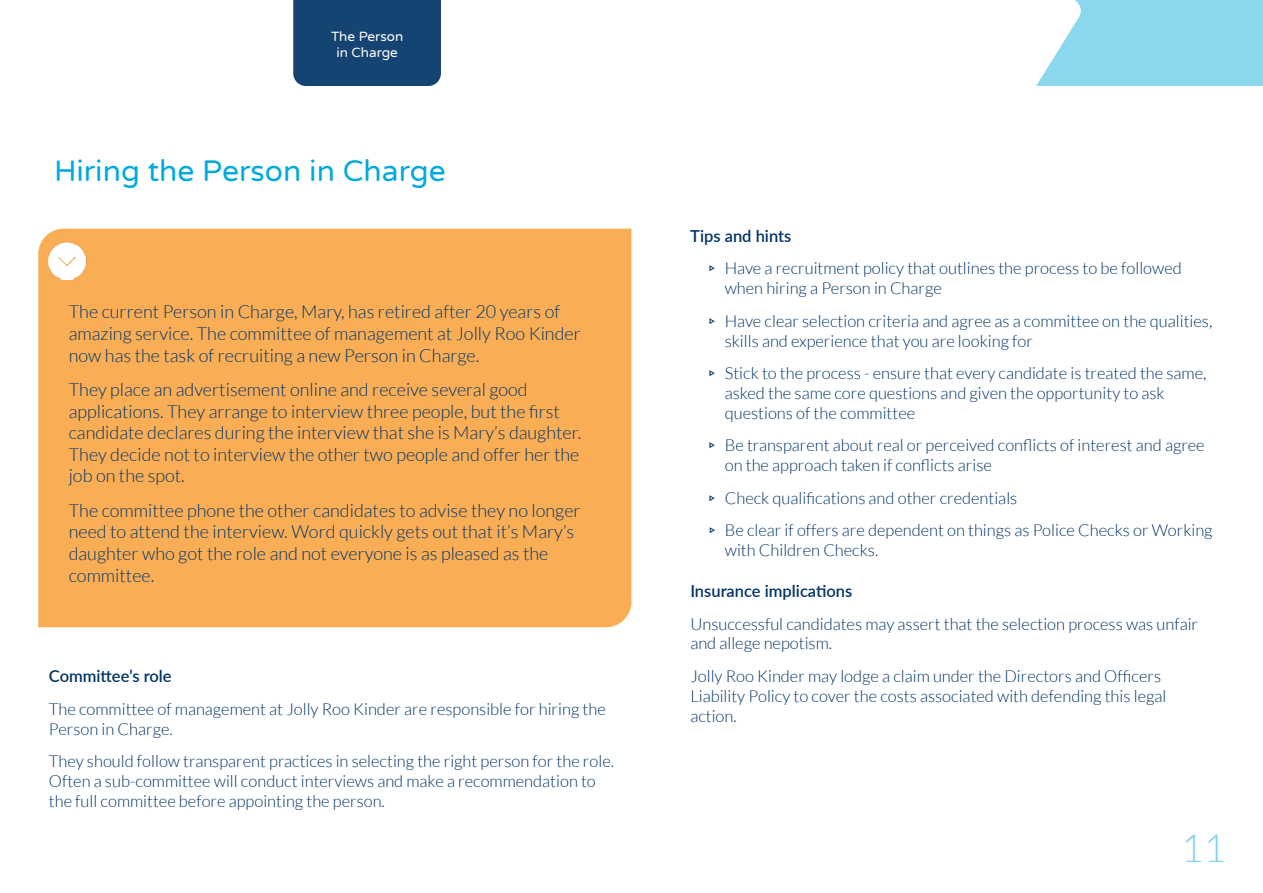
<style>
.page{position:relative;width:1263px;height:893px;background:#fff}
.page>*{position:absolute;margin:0;border:0;box-sizing:border-box;transform-origin:0 0}
.t1{font:300 39px "Lato";color:#80d4ed}
.t2{font:30px "Varela Round";color:#00aadc}
.t3{font:300 18px/21.6px "Lato";color:#036}
.t4{font:300 16.5px/19.8px "Lato";color:#036}
.t5{font:600 16.5px "Lato";color:#036}
.t6{font:13.5px/16.2px "Varela Round";color:#fff;text-align:center}
.s1{font-weight:600}
</style>
<div class="page">
<svg style="left:1036px;top:0;width:227px;height:86px;background:#97dbef"></svg>
<div style="left:293px;top:0;width:148px;height:86px;background:#154372"></div>
<div style="left:38px;top:229px;width:593px;height:398px;background:#f9ae56"></div>
<img style="left:49px;top:243px;width:37px;height:37px">
<p class="t6" style="left:331px;top:28px;width:74px">The Person in Charge</p>
<h2 class="t2" style="left:54px;top:151px;width:393px">Hiring the Person in Charge</h2>
<p class="t3" style="left:69px;top:301px;width:514px">The current Person in Charge, Mary, has retired after 20 years of amazing service. The committee of management at Jolly Roo Kinder now has the task of recruiting a new Person in Charge.</p>
<p class="t3" style="left:69px;top:379px;width:514px">They place an advertisement online and receive several good applications. They arrange to interview three people, but the first candidate declares during the interview that she is Mary’s daughter.<br>They decide not to interview the other two people and offer her the job on the spot.</p>
<p class="t3" style="left:69px;top:500px;width:513px">The committee phone the other candidates to advise they no longer need to attend the interview. Word quickly gets out that it’s Mary’s daughter who got the role and not everyone is as pleased as the committee.</p>
<p class="t5" style="left:49px;top:664px;width:124px">Committee’s role</p>
<p class="t4" style="left:49px;top:699px;width:558px">The committee of management at Jolly Roo Kinder are responsible for hiring the<br>Person in Charge.</p>
<p class="t4" style="left:49px;top:751px;width:567px">They should follow transparent practices in selecting the right person for the role.<br>Often a sub-committee will conduct interviews and make a recommendation to the full committee before appointing the person.</p>
<p class="t4" style="left:705px;top:220px;width:478px;line-height:32.5px;text-indent:-15px"><span class="s1">Tips and hints<br></span>▹ Have a recruitment policy that outlines the process to be followed</p>
<p class="t4" style="left:705px;top:272px;width:508px;line-height:32.5px;text-indent:19px">when hiring a Person in Charge<br>▹ Have clear selection criteria and agree as a committee on the qualities,</p>
<p class="t4" style="left:705px;top:324px;width:503px;line-height:32.5px;text-indent:19px">skills and experience that you are looking for<br>▹ Stick to the process - ensure that every candidate is treated the same,</p>
<p class="t4" style="left:725px;top:383px;width:441px">asked the same core questions and given the opportunity to ask questions of the committee</p>
<p class="t4" style="left:725px;top:436px;width:481px;text-indent:-20px">▹ Be transparent about real or perceived conflicts of interest and agree on the approach taken if conflicts arise</p>
<p class="t4" style="left:705px;top:482px;width:509px;line-height:32.5px">▹ Check qualifications and other credentials<br>▹ Be clear if offers are dependent on things as Police Checks or Working</p>
<p class="t4" style="left:725px;top:540px;width:155px">with Children Checks.</p>
<p class="t5" style="left:690px;top:579px;width:164px">Insurance implications</p>
<p class="t4" style="left:690px;top:614px;width:509px">Unsuccessful candidates may assert that the selection process was unfair and allege nepotism.</p>
<p class="t4" style="left:690px;top:666px;width:477px">Jolly Roo Kinder may lodge a claim under the Directors and Officers<br>Liability Policy to cover the costs associated with defending this legal action.</p>
<h1 class="t1" style="left:1181px;top:827px;width:47px">11</h1>
</div>
